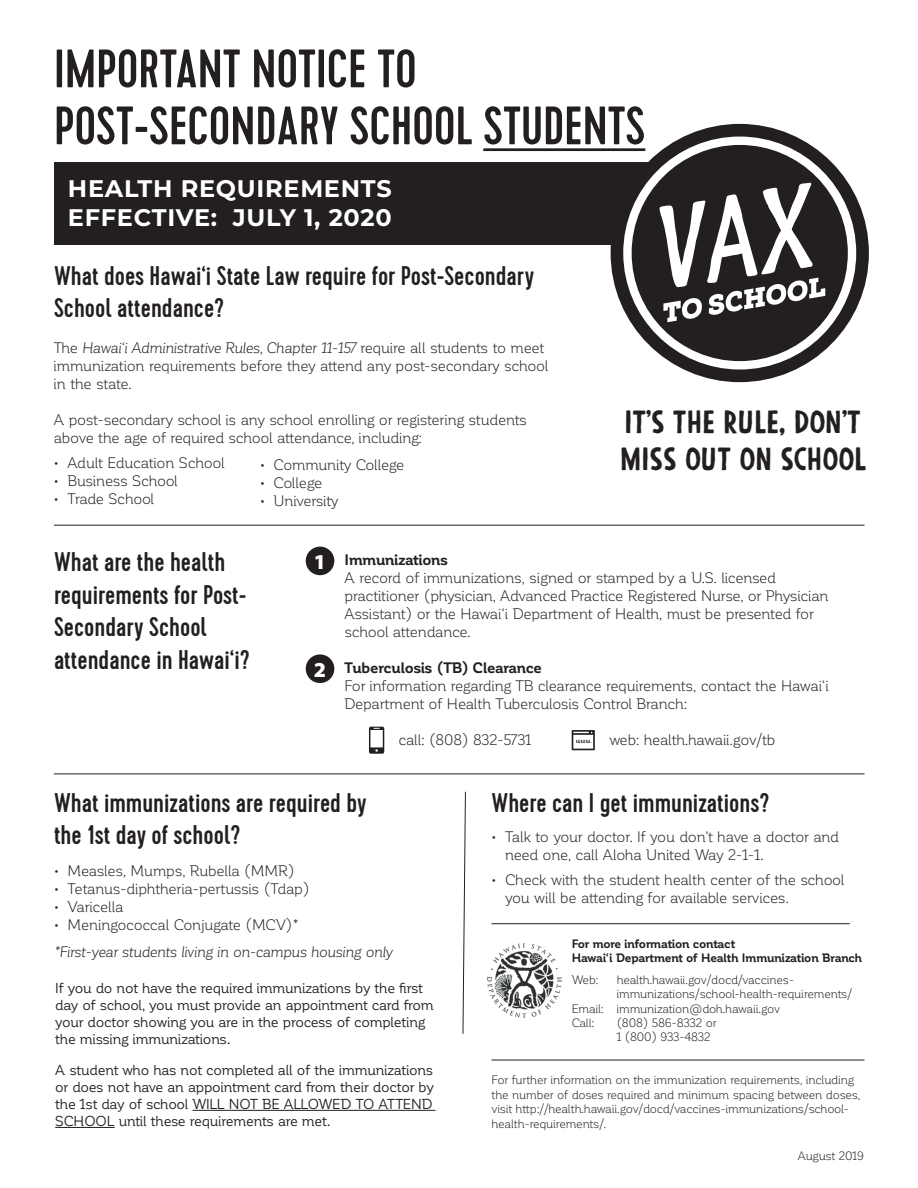
<style>
.page{position:relative;width:918px;height:1188px;background:#fff}
.page>*{position:absolute;margin:0;border:0;box-sizing:border-box;transform-origin:0 0}
.t1{font:500 54px "Cervo";color:#231f20}
.Copy{font:700 30.6px/36.8px "Argone";color:#231f20}
.heading{font:500 27px/32.4px "Cervo";color:#231f20}
.t2{font:700 24px/28.8px "Montserrat";letter-spacing:.03em;color:#fff}
.Label{font:900 21.3px "Myriad Pro";color:#fff}
.copy{font:15px/18px "Corporative";letter-spacing:-.025em;color:#231f20}
.indent_1{font:15px/18px "Corporative";letter-spacing:-.025em;color:#231f20}
.indent_1-2{font:italic 15px "Corporative";letter-spacing:-.03em;color:#231f20}
.copy-2{font:700 15px "Corporative";letter-spacing:-.02em;color:#231f20}
.copy-3{font:14.25px/17.1px "Corporative";letter-spacing:-.02em;color:#231f20}
.copy-4{font:12px/14.4px "Corporative";letter-spacing:-.025em;color:#231f20}
.copy-5{font:700 12px "Corporative";letter-spacing:-.02em;color:#231f20}
.s1{font-style:italic}
</style>
<div class="page">
<hr style="left:54px;top:774px;width:811px;height:1px;background:#231f20">
<hr style="left:483px;top:148px;width:162px;height:3px;background:#231f20">
<div style="left:54px;top:162px;width:731px;height:82px;background:#231f20"></div>
<img style="left:487px;top:944px;width:74px;height:73px">
<div style="left:611px;top:124px;width:258px;height:258px;background:#231f20;border-radius:50%"></div>
<div style="left:623px;top:137px;width:233px;height:233px;background:#fff;border-radius:50%"></div>
<div style="left:632px;top:145px;width:216px;height:216px;background:#231f20;border-radius:50%"></div>
<svg style="left:660px;top:183px;width:165px;height:139px"></svg>
<hr style="left:492px;top:923px;width:358px;height:1px;background:#231f20">
<svg style="left:463px;top:791px;width:3px;height:243px"></svg>
<hr style="left:54px;top:525px;width:811px;height:1px;background:#231f20">
<hr style="left:192px;top:1110px;width:244px;height:1px;background:#231f20">
<hr style="left:55px;top:1127px;width:60px;height:1px;background:#231f20">
<hr style="left:492px;top:1060px;width:373px;height:1px;background:#231f20">
<div style="left:306px;top:547px;width:28px;height:28px;background:#231f20;border-radius:50%"></div>
<div style="left:306px;top:654px;width:28px;height:29px;background:#231f20;border-radius:50%"></div>
<svg style="left:369px;top:727px;width:15px;height:27px"></svg>
<svg style="left:572px;top:730px;width:23px;height:20px"></svg>
<p class="t1" style="left:54px;top:37px;width:364px">IMPORTANT NOTICE TO</p>
<p class="t1" style="left:54px;top:94px;width:593px">POST-SECONDARY SCHOOL STUDENTS</p>
<p class="t2" style="left:68px;top:173px;width:325px">HEALTH REQUIREMENTS<br>EFFECTIVE: JULY 1, 2020</p>
<p class="heading" style="left:54px;top:260px;width:482px">What does Hawai‘i State Law require for Post-Secondary<br>School attendance?</p>
<p class="copy" style="left:54px;top:339px;width:496px">The <span class="s1">Hawai‘i Administrative Rules, Chapter 11-157</span> require all students to meet immunization requirements before they attend any post-secondary school in the state.</p>
<p class="copy" style="left:54px;top:411px;width:475px">A post-secondary school is any school enrolling or registering students above the age of required school attendance, including:</p>
<p class="indent_1" style="left:54px;top:454px;width:172px">• Adult Education School</p>
<p class="indent_1" style="left:54px;top:472px;width:126px">• Business School</p>
<p class="indent_1" style="left:54px;top:490px;width:102px">• Trade School</p>
<p class="indent_1" style="left:260px;top:456px;width:146px">• Community College</p>
<p class="indent_1" style="left:260px;top:474px;width:64px">• College</p>
<p class="indent_1" style="left:260px;top:492px;width:80px">• University</p>
<p class="Copy" style="left:620px;top:404px;width:248px">IT’S THE RULE, DON’T<br>MISS OUT ON SCHOOL</p>
<p class="heading" style="left:54px;top:547px;width:197px">What are the health requirements for Post-<br>Secondary School attendance in Hawai‘i?</p>
<p class="Label" style="left:314px;top:548px;width:14px">1</p>
<p class="Label" style="left:314px;top:655px;width:14px">2</p>
<p class="copy-2" style="left:345px;top:551px;width:105px">Immunizations</p>
<p class="copy" style="left:345px;top:569px;width:486px">A record of immunizations, signed or stamped by a U.S. licensed practitioner (physician, Advanced Practice Registered Nurse, or Physician Assistant) or the Hawai‘i Department of Health, must be presented for school attendance.</p>
<p class="copy-2" style="left:345px;top:659px;width:199px">Tuberculosis (TB) Clearance</p>
<p class="copy" style="left:345px;top:677px;width:486px">For information regarding TB clearance requirements, contact the Hawai‘i<br>Department of Health Tuberculosis Control Branch:</p>
<p class="copy" style="left:399px;top:731px;width:134px">call: (808) 832-5731</p>
<p class="copy" style="left:609px;top:731px;width:168px">web: health.hawaii.gov/tb</p>
<p class="heading" style="left:54px;top:787px;width:314px">What immunizations are required by the 1st day of school?</p>
<p class="heading" style="left:492px;top:787px;width:279px">Where can I get immunizations?</p>
<p class="indent_1" style="left:505px;top:828px;width:336px;text-indent:-14px">• Talk to your doctor. If you don’t have a doctor and need one, call Aloha United Way 2-1-1.</p>
<p class="indent_1" style="left:505px;top:871px;width:341px;text-indent:-14px">• Check with the student health center of the school you will be attending for available services.</p>
<p class="indent_1" style="left:54px;top:862px;width:242px">• Measles, Mumps, Rubella (MMR)</p>
<p class="indent_1" style="left:54px;top:880px;width:257px">• Tetanus-diphtheria-pertussis (Tdap)</p>
<p class="indent_1" style="left:54px;top:898px;width:71px">• Varicella</p>
<p class="indent_1" style="left:54px;top:916px;width:247px">• Meningococcal Conjugate (MCV)*</p>
<p class="indent_1-2" style="left:54px;top:944px;width:340px">*First-year students living in on-campus housing only</p>
<p class="copy-5" style="left:572px;top:937px;width:165px">For more information contact</p>
<p class="copy-5" style="left:572px;top:952px;width:292px">Hawai‘i Department of Health Immunization Branch</p>
<p class="copy-4" style="left:572px;top:972px;width:28px">Web:</p>
<p class="copy-4" style="left:617px;top:972px;width:237px">health.hawaii.gov/docd/vaccines&shy;immunizations/school-health-requirements/</p>
<p class="copy-4" style="left:572px;top:1001px;width:210px">Email: immunization@doh.hawaii.gov</p>
<p class="copy-4" style="left:572px;top:1016px;width:24px">Call:</p>
<p class="copy-4" style="left:617px;top:1016px;width:102px">(808) 586-8332 or</p>
<p class="copy-4" style="left:617px;top:1030px;width:96px">1 (800) 933-4832</p>
<p class="copy-3" style="left:55px;top:979px;width:380px">If you do not have the required immunizations by the first day of school, you must provide an appointment card from your doctor showing you are in the process of completing the missing immunizations.</p>
<p class="copy-3" style="left:55px;top:1061px;width:380px;text-align:justify">A student who has not completed all of the immunizations or does not have an appointment card from their doctor by the 1st day of school WILL NOT BE ALLOWED TO ATTEND SCHOOL until these requirements are met.</p>
<p class="copy-4" style="left:492px;top:1073px;width:370px">For further information on the immunization requirements, including the number of doses required and minimum spacing between doses, visit http://health.hawaii.gov/docd/vaccines-immunizations/school&shy;health-requirements/.</p>
<p class="copy-4" style="left:798px;top:1149px;width:68px">August 2019</p>
</div>
